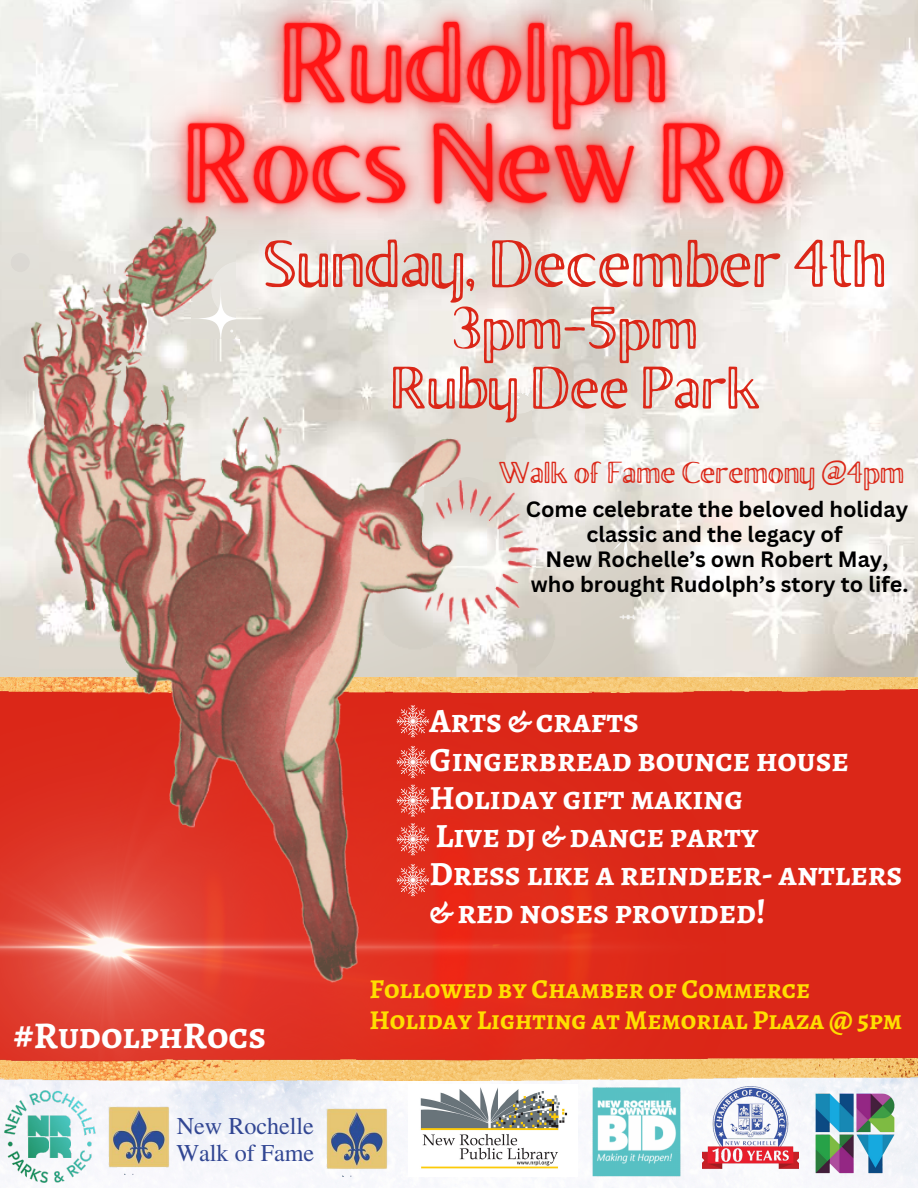
<style>
.page{position:relative;width:918px;height:1188px;background:#db2718}
.page>*{position:absolute;margin:0;border:0;box-sizing:border-box;transform-origin:0 0}
.t1{font:66.45px "Brixton Sans TC Outline";color:#db2718}
.t2{font:59.4px/59.7px "Brixton Sans TC Outline";color:#db2718;text-align:center}
.t3{font:700 37.8px "Alegreya SC";color:#fff}
.t4{font:700 33.9px/38.2px "Alegreya SC";color:#fff}
.t5{font:30.3px "Brixton Sans TC Outline";color:#db2718}
.t6{font:700 27.3px/30.6px "Alegreya SC";color:#ffde00}
.t7{font:24.15px/27px "Te X Gyre Termes";color:#314693}
.t8{font:700 21.6px/24.8px "Canva Sans";color:#000;text-align:center}
</style>
<div class="page">
<img style="left:0;top:987px;width:582px;height:71px">
<img style="left:42px;top:0;width:52px;height:176px">
<img style="left:782px;top:0;width:136px;height:635px">
<img style="left:0;top:0;width:42px;height:176px">
<img style="left:742px;top:319px;width:40px;height:358px">
<img style="left:779px;top:635px;width:139px;height:42px">
<img style="left:742px;top:677px;width:176px;height:15px">
<img style="left:129px;top:1080px;width:789px;height:108px">
<img style="left:129px;top:1058px;width:789px;height:22px">
<img style="left:589px;top:1085px;width:95px;height:94px">
<img style="left:0;top:1057px;width:129px;height:131px">
<img style="left:408px;top:1085px;width:169px;height:91px">
<img style="left:703px;top:1079px;width:96px;height:96px">
<img style="left:793px;top:1086px;width:125px;height:95px">
<img style="left:0;top:176px;width:742px;height:811px">
<img style="left:105px;top:1085px;width:74px;height:90px">
<img style="left:94px;top:0;width:782px;height:319px">
<img style="left:322px;top:1086px;width:75px;height:90px">
<svg style="left:397px;top:864px;width:32px;height:32px"></svg>
<h1 class="t1" style="left:263px;top:240px;width:623px">Sunday, December 4th</h1>
<h2 class="t2" style="left:391px;top:305px;width:370px">3pm-5pm<br>Ruby Dee Park</h2>
<p class="t5" style="left:499px;top:461px;width:407px">Walk of Fame Ceremony @4pm</p>
<p class="t8" style="left:526px;top:497px;width:384px">Come celebrate the beloved holiday classic and the legacy of<br>New Rochelle’s own Robert May, who brought Rudolph’s story to life.</p>
<p class="t3" style="left:14px;top:1010px;width:254px">#RudolphRocs</p>
<p class="t7" style="left:177px;top:1111px;width:139px">New Rochelle<br>Walk of Fame</p>
<p class="t4" style="left:430px;top:702px;width:474px">Arts &amp; crafts<br>Gingerbread bounce house<br>Holiday gift making<br>Live dj &amp; dance party<br>Dress like a reindeer- antlers &amp; red noses provided!</p>
<p class="t6" style="left:369px;top:974px;width:534px">Followed by Chamber of Commerce<br>Holiday Lighting at Memorial Plaza @ 5pm</p>
</div>
